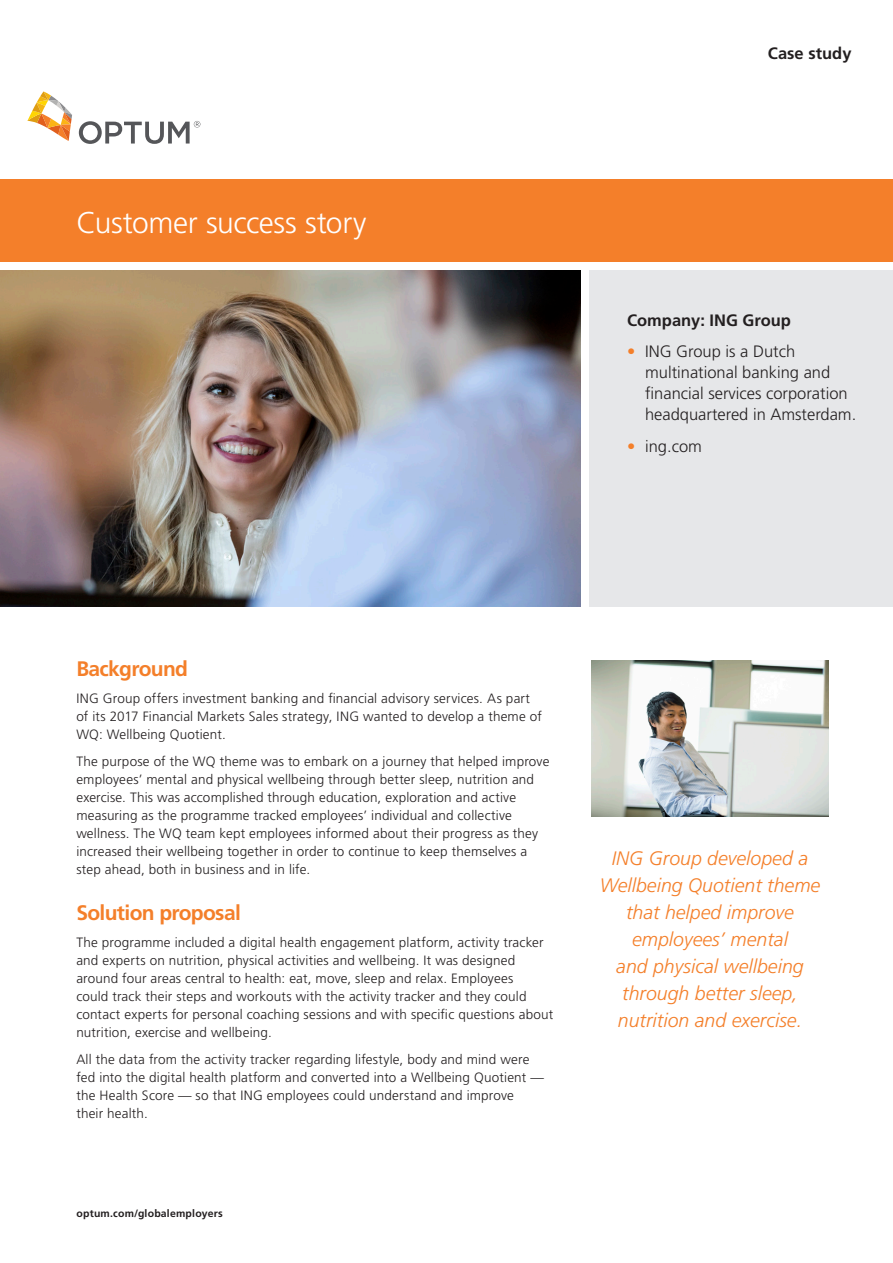
<style>
.page{position:relative;width:893px;height:1263px;background:#fff}
.page>*{position:absolute;margin:0;border:0;box-sizing:border-box;transform-origin:0 0}
.t1{font:300 30px "Frutiger LT Std";letter-spacing:-.015em;color:#fff}
.Body_copy{font:700 21px "Frutiger LT Std";letter-spacing:-.03em;color:#f47f2a}
.t2{font:italic 300 19.5px/27px "Frutiger LT Std";color:#f47f2a;text-align:center}
.t3{font:300 16.5px/21px "Frutiger LT Std";color:#231f20}
.t4{font:700 16.5px "Frutiger LT Std";color:#231f20}
.Body_copy-2{font:300 13.5px/18px "Frutiger LT Std";letter-spacing:.015em;color:#231f20}
.Body_copy-3{font:700 10.5px "Frutiger LT Std";letter-spacing:.02em;color:#231f20}
.s1{color:#f47f2a}
</style>
<div class="page">
<img style="left:0;top:271px;width:580px;height:336px">
<div style="left:589px;top:271px;width:304px;height:336px;background:#e6e7e9"></div>
<svg style="left:27px;top:91px;width:45px;height:50px"></svg>
<svg style="left:79px;top:121px;width:121px;height:23px"></svg>
<div style="left:0;top:180px;width:893px;height:82px;background:#f47f2a"></div>
<img style="left:591px;top:660px;width:238px;height:156px">
<p class="t1" style="left:77px;top:205px;width:291px">Customer success story</p>
<p class="t4" style="left:768px;top:43px;width:85px">Case study</p>
<p class="t4" style="left:627px;top:310px;width:165px">Company: ING Group</p>
<p class="t3" style="left:645px;top:341px;width:213px;text-indent:-18px"><span class="s1">•</span> ING Group is a Dutch multinational banking and financial services corporation headquartered in Amsterdam.</p>
<p class="t3" style="left:627px;top:436px;width:76px"><span class="s1">•</span> ing.com</p>
<p class="Body_copy" style="left:76px;top:656px;width:113px">Background</p>
<p class="Body_copy-2" style="left:76px;top:689px;width:467px">ING Group offers investment banking and financial advisory services. As part of its 2017 Financial Markets Sales strategy, ING wanted to develop a theme of<br>WQ: Wellbeing Quotient.</p>
<p class="Body_copy-2" style="left:76px;top:752px;width:475px">The purpose of the WQ theme was to embark on a journey that helped improve employees’ mental and physical wellbeing through better sleep, nutrition and exercise. This was accomplished through education, exploration and active measuring as the programme tracked employees’ individual and collective wellness. The WQ team kept employees informed about their progress as they increased their wellbeing together in order to continue to keep themselves a step ahead, both in business and in life.</p>
<p class="Body_copy" style="left:76px;top:900px;width:166px">Solution proposal</p>
<p class="Body_copy-2" style="left:76px;top:933px;width:478px">The programme included a digital health engagement platform, activity tracker and experts on nutrition, physical activities and wellbeing. It was designed around four areas central to health: eat, move, sleep and relax. Employees<br>could track their steps and workouts with the activity tracker and they could contact experts for personal coaching sessions and with specific questions about nutrition, exercise and wellbeing.</p>
<p class="Body_copy-2" style="left:76px;top:1050px;width:469px">All the data from the activity tracker regarding lifestyle, body and mind were fed into the digital health platform and converted into a Wellbeing Quotient — the Health Score — so that ING employees could understand and improve their health.</p>
<p class="Body_copy-3" style="left:77px;top:1207px;width:148px">optum.com/globalemployers</p>
<p class="t2" style="left:600px;top:844px;width:222px">ING Group developed a<br>Wellbeing Quotient theme that helped improve employees’ mental<br>and physical wellbeing through better sleep, nutrition and exercise.</p>
</div>
